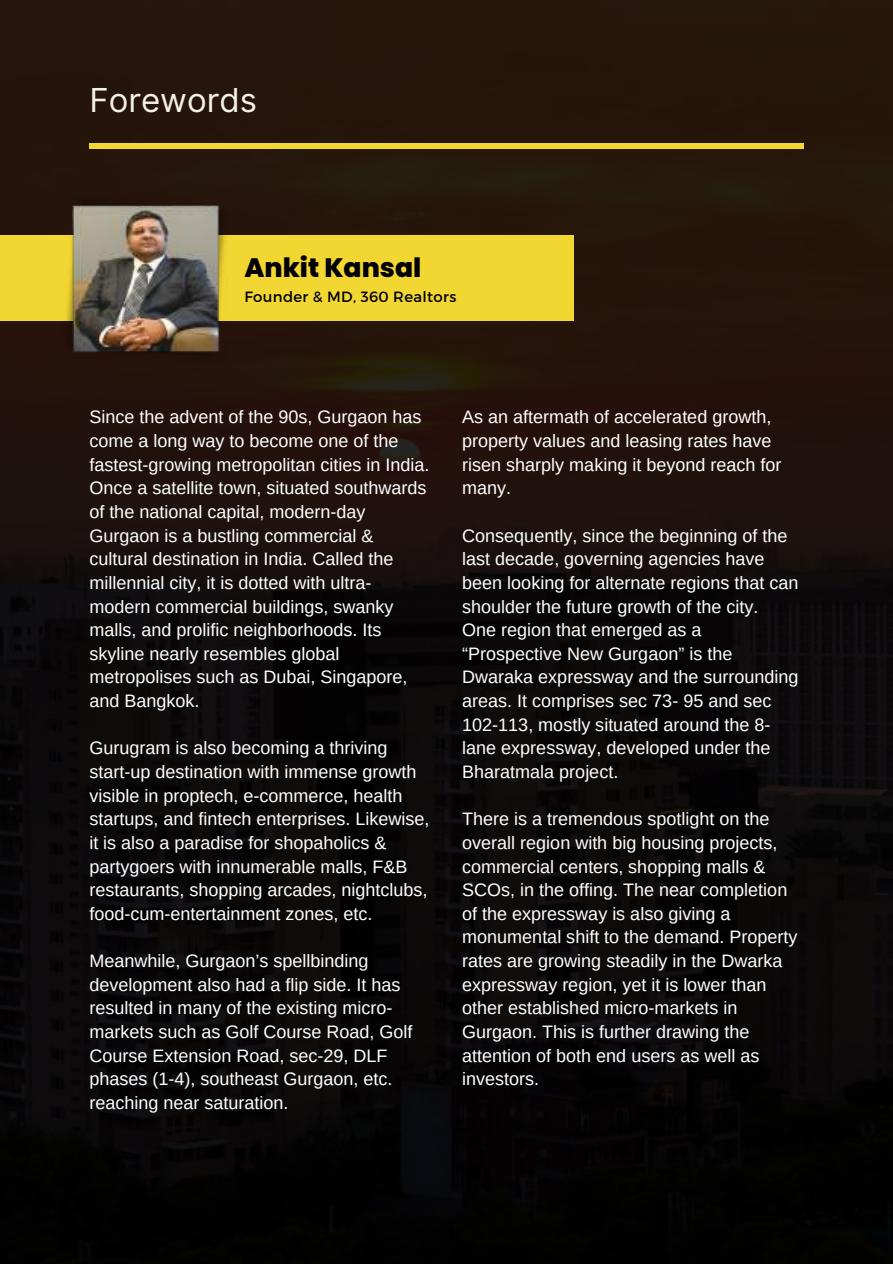
<style>
.page{position:relative;width:893px;height:1264px;background:#fff}
.page>*{position:absolute;margin:0;border:0;box-sizing:border-box;transform-origin:0 0}
.t1{font:33px "Inter";color:#f4f2e6}
.t2{font:800 26.55px "Poppins";color:#000}
.t3{font:18px/23.7px "Arimo";color:#fff}
.t4{font:14.85px "Montserrat";letter-spacing:.02em;color:#000}
</style>
<div class="page">
<img style="left:0;top:0;width:892px;height:1263px">
<div style="left:89px;top:143px;width:715px;height:6px;background:#f2d732"></div>
<div style="left:0;top:235px;width:573px;height:86px;background:#f2d732"></div>
<img style="left:61px;top:192px;width:170px;height:172px">
<h1 class="t1" style="left:89px;top:81px;width:169px">Forewords</h1>
<h2 class="t2" style="left:244px;top:249px;width:178px">Ankit Kansal</h2>
<p class="t4" style="left:244px;top:287px;width:213px">Founder &amp; MD, 360 Realtors</p>
<p class="t3" style="left:89px;top:405px;width:341px">Since the advent of the 90s, Gurgaon has come a long way to become one of the fastest-growing metropolitan cities in India.<br>Once a satellite town, situated southwards of the national capital, modern-day Gurgaon is a bustling commercial &amp; cultural destination in India. Called the millennial city, it is dotted with ultra&shy;modern commercial buildings, swanky malls, and prolific neighborhoods. Its skyline nearly resembles global metropolises such as Dubai, Singapore, and Bangkok.</p>
<p class="t3" style="left:89px;top:736px;width:341px">Gurugram is also becoming a thriving start-up destination with immense growth visible in proptech, e-commerce, health startups, and fintech enterprises. Likewise, it is also a paradise for shopaholics &amp; partygoers with innumerable malls, F&amp;B restaurants, shopping arcades, nightclubs, food-cum-entertainment zones, etc.</p>
<p class="t3" style="left:89px;top:949px;width:324px">Meanwhile, Gurgaon’s spellbinding development also had a flip side. It has resulted in many of the existing micro&shy;markets such as Golf Course Road, Golf Course Extension Road, sec-29, DLF phases (1-4), southeast Gurgaon, etc. reaching near saturation.</p>
<p class="t3" style="left:462px;top:405px;width:320px">As an aftermath of accelerated growth, property values and leasing rates have risen sharply making it beyond reach for many.</p>
<p class="t3" style="left:462px;top:523px;width:338px">Consequently, since the beginning of the last decade, governing agencies have been looking for alternate regions that can shoulder the future growth of the city.<br>One region that emerged as a “Prospective New Gurgaon” is the Dwaraka expressway and the surrounding areas. It comprises sec 73- 95 and sec 102-113, mostly situated around the 8- lane expressway, developed under the Bharatmala project.</p>
<p class="t3" style="left:462px;top:807px;width:336px">There is a tremendous spotlight on the overall region with big housing projects, commercial centers, shopping malls &amp; SCOs, in the offing. The near completion of the expressway is also giving a monumental shift to the demand. Property rates are growing steadily in the Dwarka expressway region, yet it is lower than other established micro-markets in Gurgaon. This is further drawing the attention of both end users as well as investors.</p>
</div>
